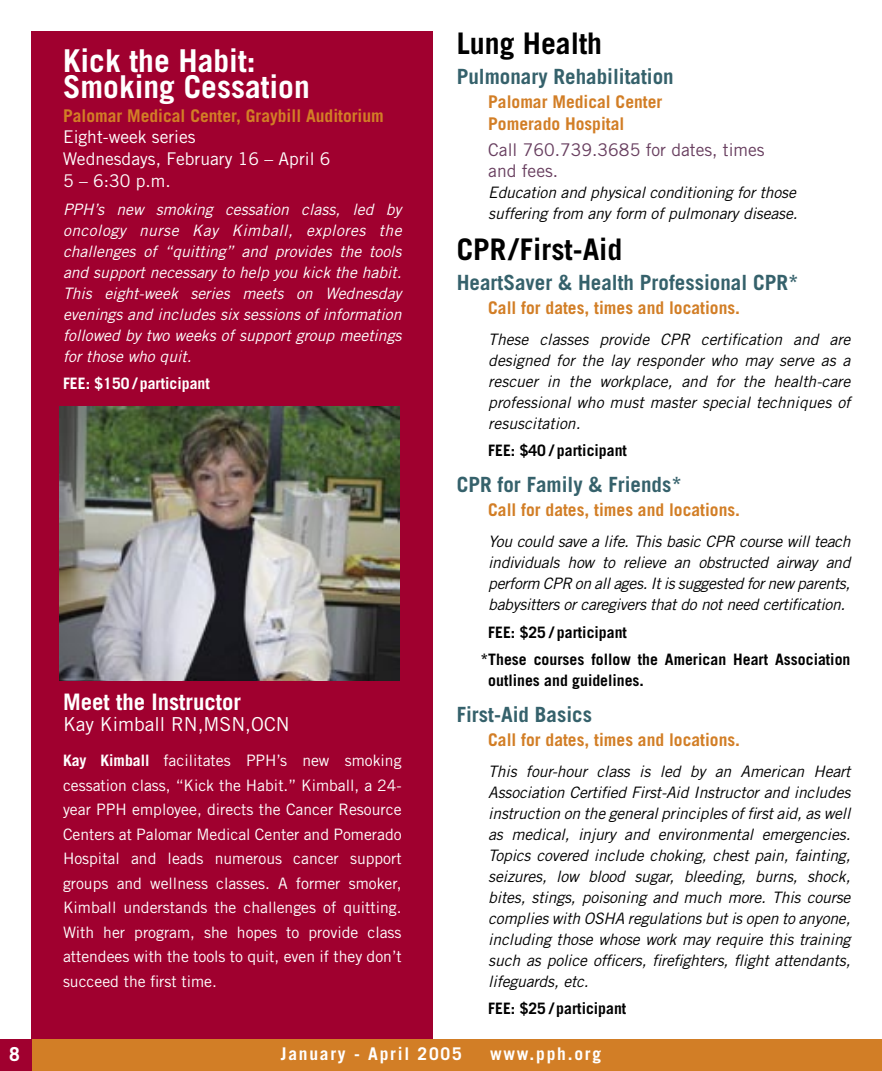
<style>
.page{position:relative;width:882px;height:1071px;background:#fff}
.page>*{position:absolute;margin:0;border:0;box-sizing:border-box;transform-origin:0 0}
.t1{font:700 31.5px/26.2px "Trade Gothic";color:#fff}
.t2{font:700 29.75px "Trade Gothic";color:#000}
.t3{font:700 22.75px "Trade Gothic";color:#fff}
.t4{font:700 21px "Trade Gothic";color:#35616b}
.t5{font:19.25px "Trade Gothic";color:#fff}
.t6{font:700 19.25px "Trade Gothic";color:#fff}
.t7{font:700 17.5px/21.9px "Trade Gothic";color:#d27e26}
.t8{font:17.5px/21.9px "Trade Gothic";color:#fff}
.t9{font:17.5px/21.9px "Trade Gothic";color:#683e5f}
.t10{font:700 17.5px "Trade Gothic";letter-spacing:.1em;color:#fff}
.t11{font:italic 15.75px/21px "Trade Gothic";letter-spacing:-.01em;color:#000;text-align:justify}
.t12{font:15.75px/24.5px "Trade Gothic";color:#fff;text-align:justify}
.t13{font:italic 15.75px/21px "Trade Gothic";color:#fff;text-align:justify}
.t14{font:700 15.75px/27.3px "Trade Gothic";color:#000}
.t15{font:700 15.75px "Trade Gothic";color:#fff}
.s1{font-weight:700}
</style>
<div class="page">
<div style="left:0;top:1040px;width:882px;height:31px;background:#d27e26"></div>
<div style="left:0;top:1040px;width:32px;height:31px;background:#a0002f"></div>
<div style="left:32px;top:31px;width:401px;height:1009px;background:#a0002f"></div>
<img style="left:60px;top:406px;width:339px;height:274px">
<h1 class="t1" style="left:63px;top:47px;width:248px">Kick the Habit:<br>Smoking Cessation</h1>
<p class="t7" style="left:63px;top:104px;width:322px">Palomar Medical Center, Graybill Auditorium</p>
<p class="t8" style="left:63px;top:126px;width:269px">Eight-week series<br>Wednesdays, February 16 – April 6<br>5 – 6:30 p.m.</p>
<p class="t13" style="left:63px;top:198px;width:340px">PPH’s new smoking cessation class, led by oncology nurse Kay Kimball, explores the challenges of “quitting” and provides the tools and support necessary to help you kick the habit.<br>This eight-week series meets on Wednesday evenings and includes six sessions of information followed by two weeks of support group meetings for those who quit.</p>
<p class="t15" style="left:63px;top:374px;width:148px">FEE: $150 / participant</p>
<h3 class="t3" style="left:63px;top:688px;width:180px">Meet the Instructor</h3>
<p class="t5" style="left:63px;top:713px;width:228px">Kay Kimball RN,MSN,OCN</p>
<p class="t12" style="left:63px;top:748px;width:340px"><span class="s1">Kay Kimball</span> facilitates PPH’s new smoking cessation class, “Kick the Habit.” Kimball, a 24- year PPH employee, directs the Cancer Resource Centers at Palomar Medical Center and Pomerado Hospital and leads numerous cancer support groups and wellness classes. A former smoker, Kimball understands the challenges of quitting.<br>With her program, she hopes to provide class attendees with the tools to quit, even if they don’t succeed the first time.</p>
<h2 class="t2" style="left:457px;top:26px;width:147px">Lung Health</h2>
<h3 class="t4" style="left:457px;top:64px;width:219px">Pulmonary Rehabilitation</h3>
<p class="t7" style="left:488px;top:91px;width:176px">Palomar Medical Center<br>Pomerado Hospital</p>
<p class="t9" style="left:488px;top:138px;width:278px">Call 760.739.3685 for dates, times and fees.</p>
<p class="t11" style="left:488px;top:182px;width:311px">Education and physical conditioning for those suffering from any form of pulmonary disease.</p>
<h2 class="t2" style="left:457px;top:231px;width:167px">CPR/First-Aid</h2>
<h3 class="t4" style="left:457px;top:270px;width:343px">HeartSaver &amp; Health Professional CPR*</h3>
<p class="t7" style="left:488px;top:296px;width:253px">Call for dates, times and locations.</p>
<p class="t11" style="left:488px;top:329px;width:364px">These classes provide CPR certification and are designed for the lay responder who may serve as a rescuer in the workplace, and for the health-care professional who must master special techniques of resuscitation.</p>
<p class="t14" style="left:488px;top:437px;width:140px">FEE: $40 / participant</p>
<h3 class="t4" style="left:457px;top:472px;width:227px">CPR for Family &amp; Friends*</h3>
<p class="t7" style="left:488px;top:499px;width:253px">Call for dates, times and locations.</p>
<p class="t11" style="left:488px;top:531px;width:364px">You could save a life. This basic CPR course will teach individuals how to relieve an obstructed airway and perform CPR on all ages. It is suggested for new parents, babysitters or caregivers that do not need certification.</p>
<p class="t14" style="left:480px;top:618px;width:372px;text-indent:8px">FEE: $25 / participant<br>*These courses follow the American Heart Association</p>
<p class="t14" style="left:488px;top:666px;width:157px">outlines and guidelines.</p>
<h3 class="t4" style="left:457px;top:702px;width:137px">First-Aid Basics</h3>
<p class="t7" style="left:488px;top:729px;width:253px">Call for dates, times and locations.</p>
<p class="t11" style="left:488px;top:761px;width:364px">This four-hour class is led by an American Heart Association Certified First-Aid Instructor and includes instruction on the general principles of first aid, as well as medical, injury and environmental emergencies.<br>Topics covered include choking, chest pain, fainting, seizures, low blood sugar, bleeding, burns, shock, bites, stings, poisoning and much more. This course complies with OSHA regulations but is open to anyone, including those whose work may require this training such as police officers, firefighters, flight attendants, lifeguards, etc.</p>
<p class="t14" style="left:488px;top:995px;width:140px">FEE: $25 / participant</p>
<p class="t6" style="left:9px;top:1043px;width:12px">8</p>
<p class="t10" style="left:281px;top:1043px;width:183px">January - April 2005</p>
<p class="t10" style="left:490px;top:1043px;width:113px">www.pph.org</p>
</div>
